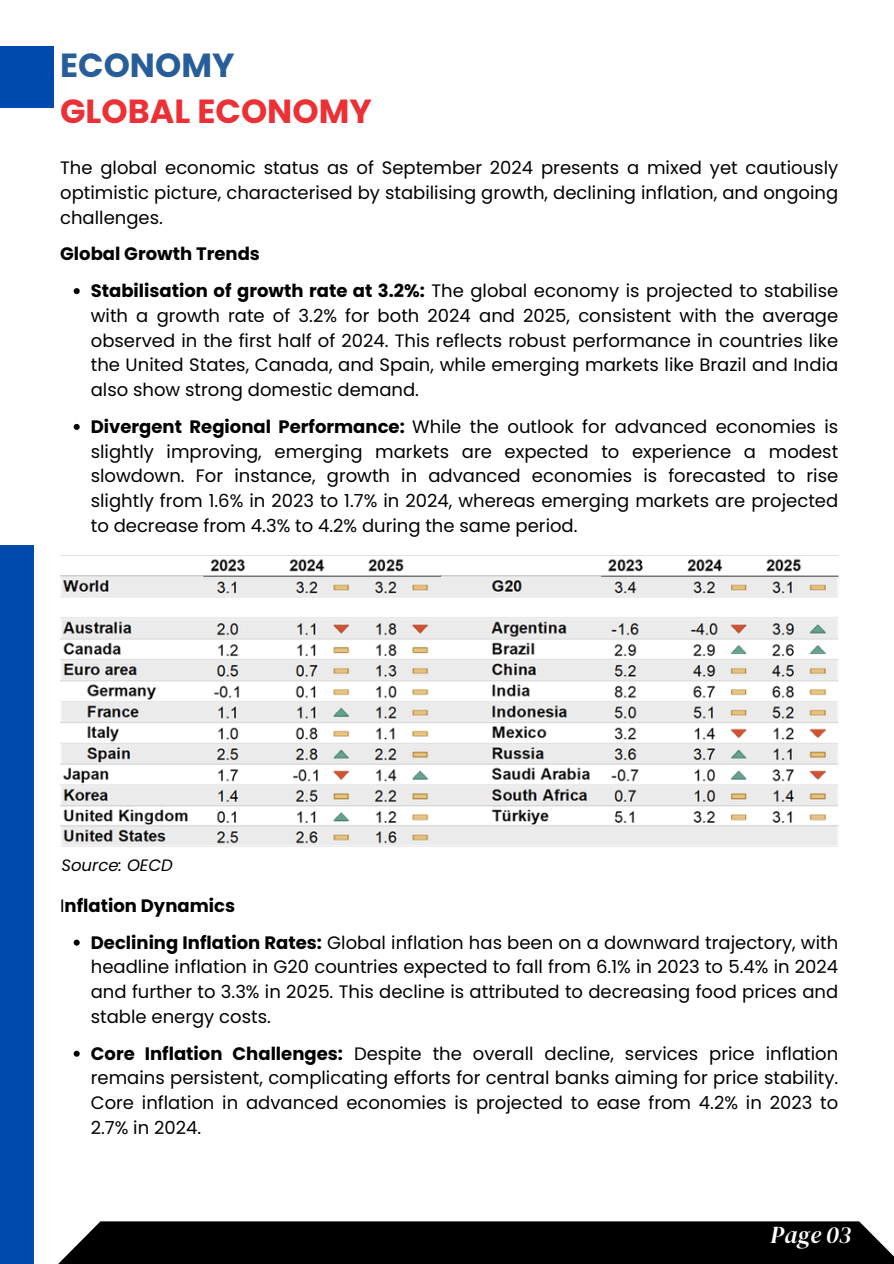
<style>
.page{position:relative;width:894px;height:1264px;background:#fff}
.page>*{position:absolute;margin:0;border:0;box-sizing:border-box;transform-origin:0 0}
.t1{font:700 33.45px/46.2px "Poppins";color:#eb3136}
.t2{font:italic 24px "DM Serif Display";color:#fff}
.t3{font:18px/24.8px "Poppins";color:#000;text-align:justify}
.t4{font:700 18px "Poppins";color:#000}
.t5{font:italic 16.5px "Poppins";color:#000}
.s1{color:#275e9a}
.s2{font-weight:700}
.s3{font-weight:400}
</style>
<div class="page">
<div style="left:0;top:545px;width:33px;height:718px;background:#004aad"></div>
<div style="left:0;top:47px;width:53px;height:61px;background:#004aad"></div>
<div style="left:33px;top:1221px;width:860px;height:42px;background:#000"></div>
<img style="left:60px;top:559px;width:778px;height:287px">
<svg style="left:74px;top:288px;width:6px;height:6px"></svg>
<svg style="left:74px;top:424px;width:6px;height:6px"></svg>
<svg style="left:74px;top:939px;width:6px;height:6px"></svg>
<svg style="left:74px;top:1050px;width:6px;height:6px"></svg>
<p class="t1" style="left:60px;top:42px;width:313px"><span class="s1">ECONOMY<br></span>GLOBAL ECONOMY</p>
<p class="t3" style="left:60px;top:155px;width:779px">The global economic status as of September 2024 presents a mixed yet cautiously optimistic picture, characterised by stabilising growth, declining inflation, and ongoing challenges.</p>
<p class="t4" style="left:60px;top:241px;width:201px">Global Growth Trends</p>
<p class="t3" style="left:91px;top:278px;width:748px"><span class="s2">Stabilisation of growth rate at 3.2%:</span> The global economy is projected to stabilise with a growth rate of 3.2% for both 2024 and 2025, consistent with the average observed in the first half of 2024. This reflects robust performance in countries like the United States, Canada, and Spain, while emerging markets like Brazil and India also show strong domestic demand.</p>
<p class="t3" style="left:91px;top:414px;width:748px"><span class="s2">Divergent Regional Performance:</span> While the outlook for advanced economies is slightly improving, emerging markets are expected to experience a modest slowdown. For instance, growth in advanced economies is forecasted to rise slightly from 1.6% in 2023 to 1.7% in 2024, whereas emerging markets are projected to decrease from 4.3% to 4.2% during the same period.</p>
<p class="t5" style="left:61px;top:854px;width:113px">Source: OECD</p>
<p class="t4" style="left:60px;top:893px;width:176px"><span class="s3">I</span>nflation Dynamics</p>
<p class="t3" style="left:91px;top:930px;width:748px"><span class="s2">Declining Inflation Rates:</span> Global inflation has been on a downward trajectory, with headline inflation in G20 countries expected to fall from 6.1% in 2023 to 5.4% in 2024 and further to 3.3% in 2025. This decline is attributed to decreasing food prices and stable energy costs.</p>
<h2 class="t3" style="left:91px;top:1041px;width:748px"><span class="s2">Core Inflation Challenges:</span> Despite the overall decline, services price inflation remains persistent, complicating efforts for central banks aiming for price stability.<br>Core inflation in advanced economies is projected to ease from 4.2% in 2023 to 2.7% in 2024.</h2>
<h3 class="t2" style="left:770px;top:1217px;width:82px">Page 03</h3>
</div>
